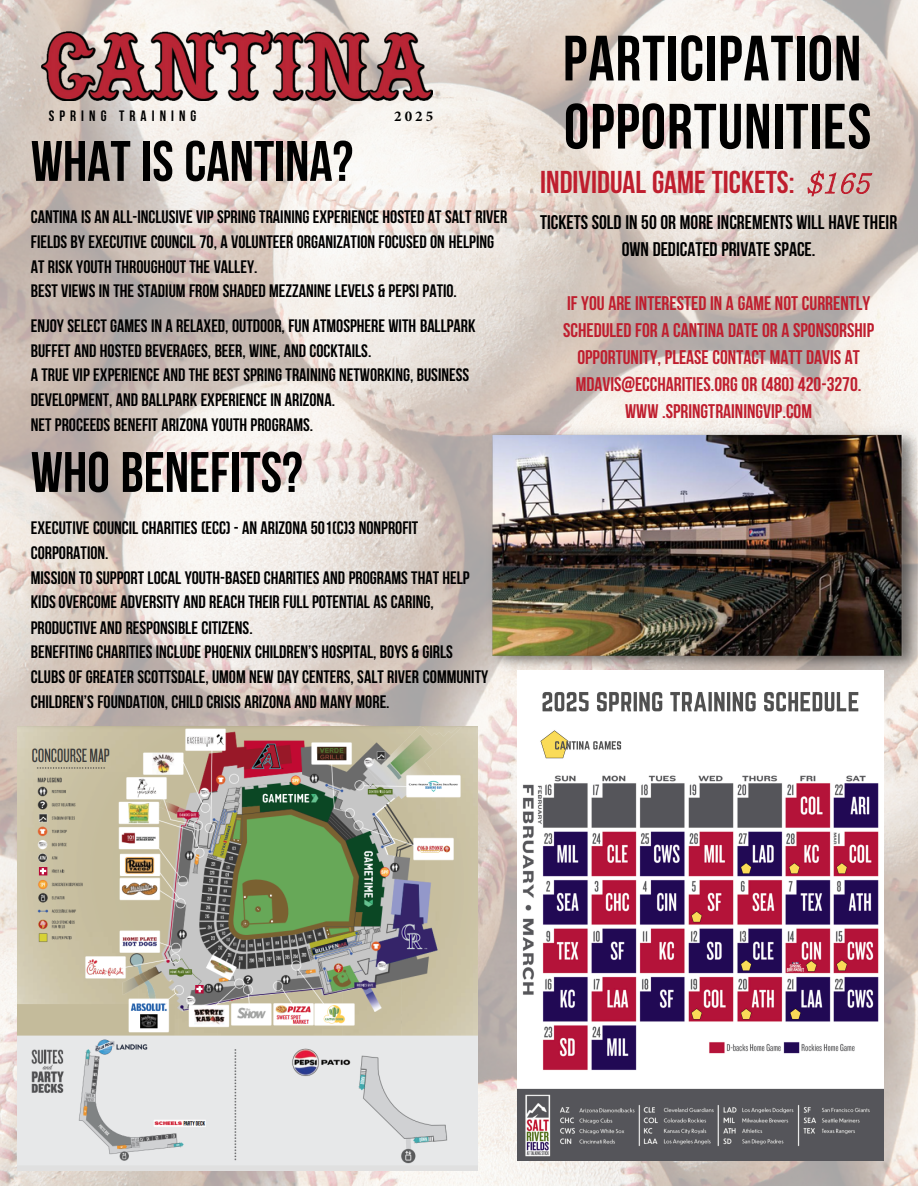
<style>
.page{position:relative;width:918px;height:1188px;background:#fff}
.page>*{position:absolute;margin:0;border:0;box-sizing:border-box;transform-origin:0 0}
.t1{font:700 63.9px/68.1px "Bebas Neue";letter-spacing:.015em;color:#000}
.t2{font:700 57px "Bebas Neue";color:#000}
.t3{font:700 31.5px "Bebas Neue";color:#bf1e2e}
.t4{font:700 19.65px/27px "Bebas Neue";color:#bf1e2e;text-align:center}
.t5{font:700 19.65px/27px "Bebas Neue";color:#000;text-align:center}
.t6{font:700 18px/24.8px "Bebas Neue";color:#000}
.t7{font:700 15px "Bebas Neue";letter-spacing:.34em;color:#000}
.t8{font:700 15px "Minion Pro";color:#000}
.s1{font-family:"Adobe Myungjo Std";font-weight:500;font-style:italic;font-size:27px}
</style>
<div class="page">
<img style="left:0;top:0;width:918px;height:1185px">
<img style="left:42px;top:31px;width:390px;height:69px">
<img style="left:486px;top:421px;width:430px;height:257px">
<img style="left:517px;top:671px;width:366px;height:490px">
<img style="left:17px;top:727px;width:460px;height:444px">
<p class="t7" style="left:49px;top:110px;width:149px">SPRING TRAINING</p>
<p class="t8" style="left:394px;top:105px;width:40px">2025</p>
<h2 class="t2" style="left:31px;top:138px;width:324px">WHAT IS CANTINA?</h2>
<h2 class="t6" style="left:31px;top:206px;width:478px">CANTINA IS AN ALL-INCLUSIVE VIP SPRING TRAINING EXPERIENCE HOSTED AT SALT RIVER FIELDS BY EXECUTIVE COUNCIL 70, A VOLUNTEER ORGANIZATION FOCUSED ON HELPING AT RISK YOUTH THROUGHOUT THE VALLEY.<br>BEST VIEWS IN THE STADIUM FROM SHADED MEZZANINE LEVELS &amp; PEPSI PATIO.</h2>
<h2 class="t6" style="left:31px;top:315px;width:446px">ENJOY SELECT GAMES IN A RELAXED, OUTDOOR, FUN ATMOSPHERE WITH BALLPARK BUFFET AND HOSTED BEVERAGES, BEER, WINE, AND COCKTAILS.<br>A TRUE VIP EXPERIENCE AND THE BEST SPRING TRAINING NETWORKING, BUSINESS DEVELOPMENT, AND BALLPARK EXPERIENCE IN ARIZONA.<br>NET PROCEEDS BENEFIT ARIZONA YOUTH PROGRAMS.</h2>
<h2 class="t2" style="left:31px;top:449px;width:273px">WHO BENEFITS?</h2>
<h2 class="t6" style="left:31px;top:517px;width:459px">EXECUTIVE COUNCIL CHARITIES (ECC) - AN ARIZONA 501(C)3 NONPROFIT CORPORATION.<br>MISSION TO SUPPORT LOCAL YOUTH-BASED CHARITIES AND PROGRAMS THAT HELP KIDS OVERCOME ADVERSITY AND REACH THEIR FULL POTENTIAL AS CARING, PRODUCTIVE AND RESPONSIBLE CITIZENS.<br>BENEFITING CHARITIES INCLUDE PHOENIX CHILDREN’S HOSPITAL, BOYS &amp; GIRLS CLUBS OF GREATER SCOTTSDALE, UMOM NEW DAY CENTERS, SALT RIVER COMMUNITY CHILDREN’S FOUNDATION, CHILD CRISIS ARIZONA AND MANY MORE.</h2>
<p class="t1" style="left:563px;top:30px;width:310px">PARTICIPATION<br>OPPORTUNITIES</p>
<p class="t3" style="left:540px;top:169px;width:338px">INDIVIDUAL GAME TICKETS: <span class="s1">$165</span></p>
<p class="t5" style="left:540px;top:211px;width:359px">TICKETS SOLD IN 50 OR MORE INCREMENTS WILL HAVE THEIR<br>OWN DEDICATED PRIVATE SPACE.</p>
<p class="t4" style="left:563px;top:292px;width:312px">IF YOU ARE INTERESTED IN A GAME NOT CURRENTLY SCHEDULED FOR A CANTINA DATE OR A SPONSORSHIP OPPORTUNITY, PLEASE CONTACT MATT DAVIS AT MDAVIS@ECCHARITIES.ORG OR (480) 420-3270.<br>WWW .SPRINGTRAININGVIP.COM</p>
</div>
